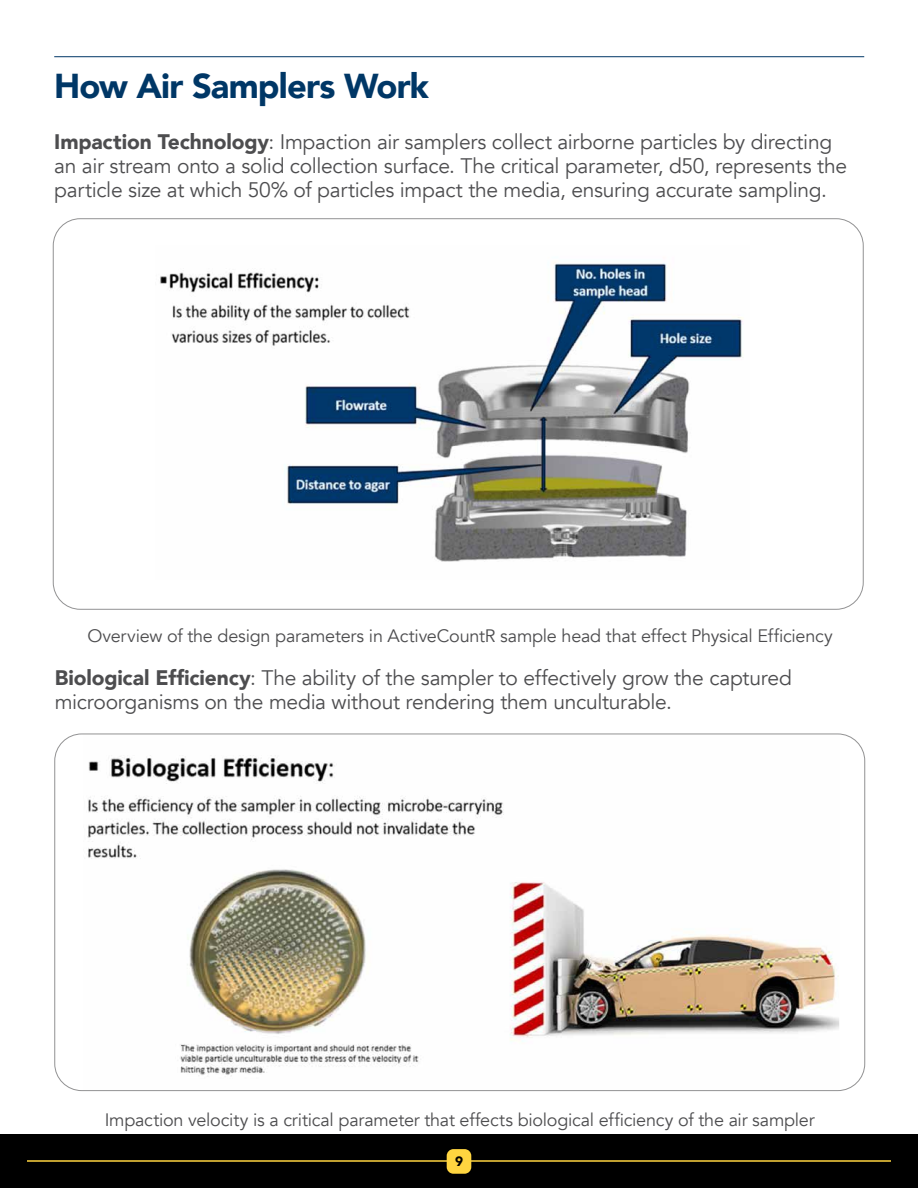
<style>
.page{position:relative;width:918px;height:1188px;background:#fff}
.page>*{position:absolute;margin:0;border:0;box-sizing:border-box;transform-origin:0 0}
.t1{font:900 34.5px "Avenir";letter-spacing:-.025em;color:#003766}
.t2{font:21px/24px "Avenir";letter-spacing:-.015em;color:#4d4d4f}
.t3{font:18px "Avenir";letter-spacing:-.015em;color:#4d4d4f}
.t4{font:900 13.5px "Avenir";color:#000}
.s1{font-weight:900}
</style>
<div class="page">
<div style="left:0;top:1134px;width:918px;height:54px;background:#000"></div>
<hr style="left:27px;top:1160px;width:864px;height:2px;background:#ffd540">
<div style="left:447px;top:1149px;width:24px;height:25px;background:#ffd540;border-radius:7px"></div>
<hr style="left:54px;top:56px;width:810px;height:1px;background:#003766">
<img style="left:160px;top:262px;width:583px;height:300px">
<img style="left:87px;top:755px;width:752px;height:321px">
<h1 class="t1" style="left:54px;top:56px;width:376px">How Air Samplers Work</h1>
<p class="t2" style="left:54px;top:130px;width:794px"><span class="s1">Impaction Technology</span>: Impaction air samplers collect airborne particles by directing an air stream onto a solid collection surface. The critical parameter, d50, represents the particle size at which 50% of particles impact the media, ensuring accurate sampling.</p>
<p class="t3" style="left:88px;top:626px;width:747px">Overview of the design parameters in ActiveCountR sample head that effect Physical Efficiency</p>
<p class="t2" style="left:55px;top:666px;width:739px"><span class="s1">Biological Efficiency</span>: The ability of the sampler to effectively grow the captured microorganisms on the media without rendering them unculturable.</p>
<p class="t3" style="left:105px;top:1109px;width:712px">Impaction velocity is a critical parameter that effects biological efficiency of the air sampler</p>
<p class="t4" style="left:455px;top:1150px;width:9px">9</p>
</div>
